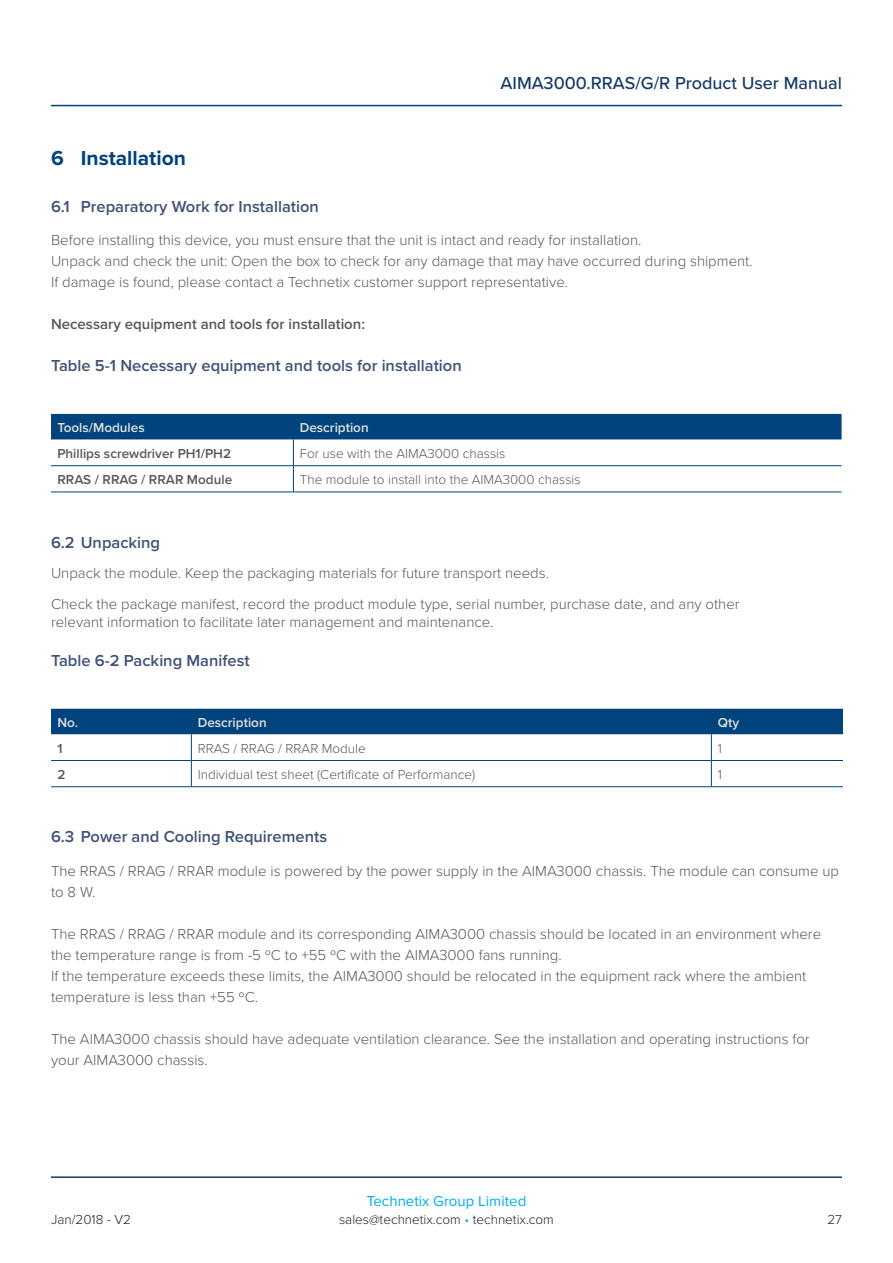
<style>
.page{position:relative;width:893px;height:1263px;background:#fff}
.page>*{position:absolute;margin:0;border:0;box-sizing:border-box;transform-origin:0 0}
.t1{font:700 21px "Proxima Nova";color:#01437c}
.t2{font:500 18px "Proxima Nova";color:#143a65}
.t3{font:600 16.5px "Proxima Nova";color:#405279}
.t4{font:300 15px/21px "Proxima Nova";color:#57585a}
.t5{font:600 15px "Proxima Nova";color:#57585a}
.t6{font:15px "Proxima Nova";color:#00aeef}
.t7{font:300 13.5px "Proxima Nova";color:#57585a}
.t8{font:600 13.5px "Proxima Nova";color:#57585a}
.t9{font:300 13.5px "Proxima Nova";color:#231f20}
.t10{font:600 13.5px "Proxima Nova";color:#e0e1df}
.s1{color:#00aeef}
</style>
<div class="page">
<hr style="left:51px;top:105px;width:791px;height:1px;background:#01437c">
<hr style="left:51px;top:1176px;width:791px;height:2px;background:#143a65">
<hr style="left:51px;top:492px;width:242px;height:1px;background:#01437c">
<hr style="left:293px;top:492px;width:549px;height:1px;background:#01437c">
<svg style="left:51px;top:414px;width:791px;height:78px"></svg>
<hr style="left:51px;top:786px;width:140px;height:1px;background:#01437c">
<hr style="left:191px;top:786px;width:520px;height:1px;background:#01437c">
<hr style="left:711px;top:786px;width:132px;height:1px;background:#01437c">
<svg style="left:51px;top:709px;width:792px;height:77px"></svg>
<p class="t2" style="left:501px;top:70px;width:343px">AIMA3000.RRAS/G/R Product User Manual</p>
<h1 class="t1" style="left:51px;top:143px;width:136px">6 Installation</h1>
<p class="t3" style="left:51px;top:194px;width:269px">6.1 Preparatory Work for Installation</p>
<p class="t4" style="left:51px;top:229px;width:703px">Before installing this device, you must ensure that the unit is intact and ready for installation.<br>Unpack and check the unit: Open the box to check for any damage that may have occurred during shipment.<br>If damage is found, please contact a Technetix customer support representative.</p>
<p class="t5" style="left:51px;top:313px;width:316px">Necessary equipment and tools for installation:</p>
<p class="t3" style="left:51px;top:354px;width:412px">Table 5-1 Necessary equipment and tools for installation</p>
<p class="t10" style="left:57px;top:417px;width:89px">Tools/Modules</p>
<p class="t10" style="left:300px;top:417px;width:70px">Description</p>
<p class="t8" style="left:57px;top:443px;width:175px">Phillips screwdriver PH1/PH2</p>
<p class="t7" style="left:300px;top:443px;width:207px">For use with the AIMA3000 chassis</p>
<p class="t8" style="left:57px;top:470px;width:176px">RRAS / RRAG / RRAR Module</p>
<p class="t7" style="left:300px;top:470px;width:282px">The module to install into the AIMA3000 chassis</p>
<p class="t3" style="left:51px;top:530px;width:111px">6.2 Unpacking</p>
<p class="t4" style="left:51px;top:557px;width:690px;line-height:30.8px">Unpack the module. Keep the packaging materials for future transport needs.<br>Check the package manifest, record the product module type, serial number, purchase date, and any other</p>
<p class="t4" style="left:51px;top:611px;width:444px">relevant information to facilitate later management and maintenance.</p>
<p class="t3" style="left:51px;top:648px;width:200px">Table 6-2 Packing Manifest</p>
<p class="t10" style="left:57px;top:712px;width:22px">No.</p>
<p class="t10" style="left:198px;top:712px;width:70px">Description</p>
<p class="t10" style="left:718px;top:712px;width:23px">Qty</p>
<p class="t8" style="left:57px;top:738px;width:7px">1</p>
<p class="t7" style="left:198px;top:738px;width:170px">RRAS / RRAG / RRAR Module</p>
<p class="t7" style="left:718px;top:738px;width:6px">1</p>
<p class="t8" style="left:57px;top:764px;width:10px">2</p>
<p class="t7" style="left:198px;top:764px;width:279px">Individual test sheet (Certificate of Performance)</p>
<p class="t7" style="left:718px;top:764px;width:6px">1</p>
<p class="t3" style="left:51px;top:825px;width:278px">6.3 Power and Cooling Requirements</p>
<p class="t4" style="left:51px;top:860px;width:790px">The RRAS / RRAG / RRAR module is powered by the power supply in the AIMA3000 chassis. The module can consume up to 8 W.</p>
<p class="t4" style="left:51px;top:923px;width:772px">The RRAS / RRAG / RRAR module and its corresponding AIMA3000 chassis should be located in an environment where the temperature range is from -5 ºC to +55 ºC with the AIMA3000 fans running.<br>If the temperature exceeds these limits, the AIMA3000 should be relocated in the equipment rack where the ambient temperature is less than +55 ºC.</p>
<p class="t4" style="left:51px;top:1028px;width:760px">The AIMA3000 chassis should have adequate ventilation clearance. See the installation and operating instructions for your AIMA3000 chassis.</p>
<p class="t6" style="left:367px;top:1190px;width:161px">Technetix Group Limited</p>
<p class="t9" style="left:51px;top:1209px;width:82px">Jan/2018 - V2</p>
<p class="t9" style="left:339px;top:1209px;width:216px">sales@technetix.com <span class="s1">•</span> technetix.com</p>
<p class="t9" style="left:827px;top:1209px;width:16px">27</p>
</div>
